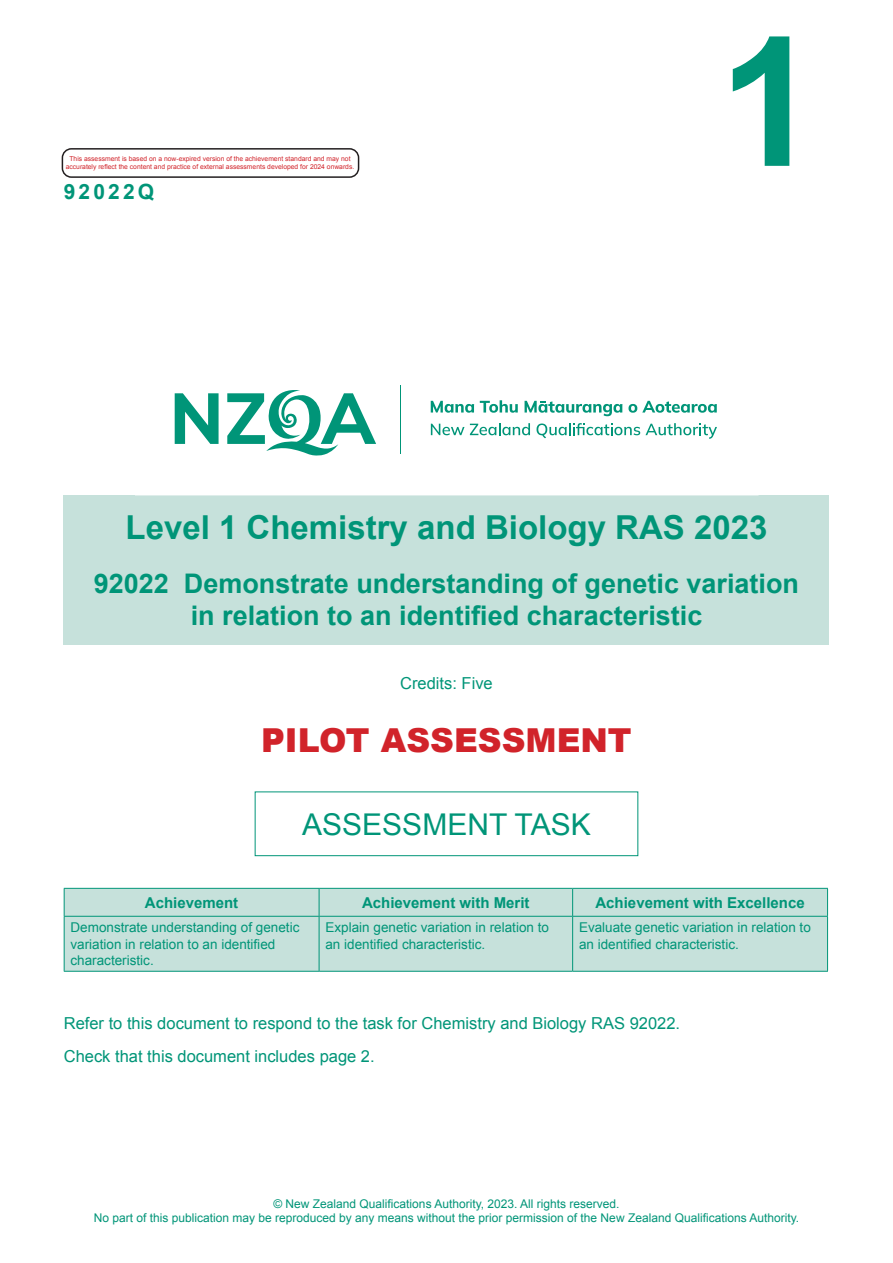
<style>
.page{position:relative;width:893px;height:1263px;background:#fff}
.page>*{position:absolute;margin:0;border:0;box-sizing:border-box;transform-origin:0 0}
.Level_ID__top_right{font:700 180px "Arial";color:#009578}
.Level_-_Subject_-_Year{font:700 33px "Arial";color:#009578}
.Sample_assessment{font:900 33px "Arial";color:#d1232a}
.Booklet_type{font:30px "Arial";color:#009578}
.Std_number_-_Title__2-line{font:700 27px/32.4px "Arial";color:#009578;text-align:center}
.Standard_number{font:700 21px "Arial";letter-spacing:.15em;color:#009578}
.Instructions{font:16.5px "Arial";color:#009578}
.Exam_date___Credits___Time_allowed{font:16.5px "Arial";color:#009578}
.Achievement_Critiera_headings{font:700 15px "Arial";color:#009578}
.Achievement_criteria{font:13.5px/16.2px "Arial";color:#009578}
.Copyright_notice{font:12px "Arial";color:#009578}
.t1{font:6.75px/8.1px "Arial";color:#d1232a;text-align:center}
</style>
<div class="page">
<div style="left:64px;top:495px;width:765px;height:150px;background:#c6e1db"></div>
<div style="left:255px;top:791px;width:383px;height:65px;border:1px solid #009578"></div>
<div style="left:65px;top:889px;width:762px;height:82px;background:#c6e1db"></div>
<hr style="left:64px;top:888px;width:255px;height:1px;background:#009578">
<svg style="left:64px;top:889px;width:1px;height:27px"></svg>
<hr style="left:319px;top:888px;width:254px;height:1px;background:#009578">
<svg style="left:319px;top:889px;width:1px;height:27px"></svg>
<hr style="left:573px;top:888px;width:255px;height:1px;background:#009578">
<svg style="left:572px;top:889px;width:1px;height:27px"></svg>
<svg style="left:827px;top:889px;width:1px;height:27px"></svg>
<hr style="left:64px;top:916px;width:255px;height:1px;background:#009578">
<hr style="left:64px;top:917px;width:1px;height:54px;background:#009578">
<hr style="left:319px;top:916px;width:254px;height:1px;background:#009578">
<hr style="left:319px;top:917px;width:1px;height:54px;background:#009578">
<hr style="left:573px;top:916px;width:255px;height:1px;background:#009578">
<hr style="left:572px;top:917px;width:1px;height:54px;background:#009578">
<hr style="left:827px;top:917px;width:1px;height:54px;background:#009578">
<hr style="left:64px;top:971px;width:255px;height:1px;background:#009578">
<hr style="left:319px;top:971px;width:254px;height:1px;background:#009578">
<hr style="left:573px;top:971px;width:255px;height:1px;background:#009578">
<svg style="left:431px;top:401px;width:43px;height:12px"></svg>
<svg style="left:480px;top:400px;width:38px;height:13px"></svg>
<svg style="left:525px;top:401px;width:97px;height:15px"></svg>
<svg style="left:628px;top:401px;width:89px;height:12px"></svg>
<svg style="left:431px;top:424px;width:33px;height:11px"></svg>
<svg style="left:470px;top:423px;width:60px;height:12px"></svg>
<svg style="left:536px;top:423px;width:181px;height:16px"></svg>
<svg style="left:175px;top:393px;width:44px;height:51px"></svg>
<svg style="left:227px;top:390px;width:149px;height:66px"></svg>
<hr style="left:400px;top:385px;width:1px;height:69px;background:#009578">
<div style="left:62px;top:148px;width:297px;height:30px;border:2px solid #231f20;border-radius:9px"></div>
<p class="t1" style="left:66px;top:155px;width:290px">This assessment is based on a now-expired version of the achievement standard and may not accurately reflect the content and practice of external assessments developed for 2024 onwards.</p>
<p class="Standard_number" style="left:64px;top:178px;width:92px">92022Q</p>
<p class="Level_ID__top_right" style="left:718px;top:-16px;width:102px">1</p>
<p class="Level_-_Subject_-_Year" style="left:126px;top:506px;width:643px">Level 1 Chemistry and Biology RAS 2023</p>
<p class="Std_number_-_Title__2-line" style="left:94px;top:568px;width:707px">92022 Demonstrate understanding of genetic variation in relation to an identified characteristic</p>
<p class="Exam_date___Credits___Time_allowed" style="left:400px;top:672px;width:94px">Credits: Five</p>
<p class="Sample_assessment" style="left:261px;top:716px;width:372px">PILOT ASSESSMENT</p>
<p class="Booklet_type" style="left:302px;top:804px;width:290px">ASSESSMENT TASK</p>
<p class="Achievement_Critiera_headings" style="left:145px;top:892px;width:95px">Achievement</p>
<p class="Achievement_Critiera_headings" style="left:362px;top:892px;width:169px">Achievement with Merit</p>
<p class="Achievement_Critiera_headings" style="left:595px;top:892px;width:211px">Achievement with Excellence</p>
<p class="Achievement_criteria" style="left:71px;top:920px;width:230px">Demonstrate understanding of genetic variation in relation to an identified characteristic.</p>
<p class="Achievement_criteria" style="left:325px;top:920px;width:225px">Explain genetic variation in relation to an identified characteristic.</p>
<p class="Achievement_criteria" style="left:579px;top:920px;width:233px">Evaluate genetic variation in relation to an identified characteristic.</p>
<p class="Instructions" style="left:64px;top:1012px;width:618px">Refer to this document to respond to the task for Chemistry and Biology RAS 92022.</p>
<p class="Instructions" style="left:64px;top:1046px;width:312px">Check that this document includes page 2.</p>
<p class="Copyright_notice" style="left:273px;top:1196px;width:348px">© New Zealand Qualifications Authority, 2023. All rights reserved.</p>
<p class="Copyright_notice" style="left:94px;top:1210px;width:707px">No part of this publication may be reproduced by any means without the prior permission of the New Zealand Qualifications Authority.</p>
</div>
